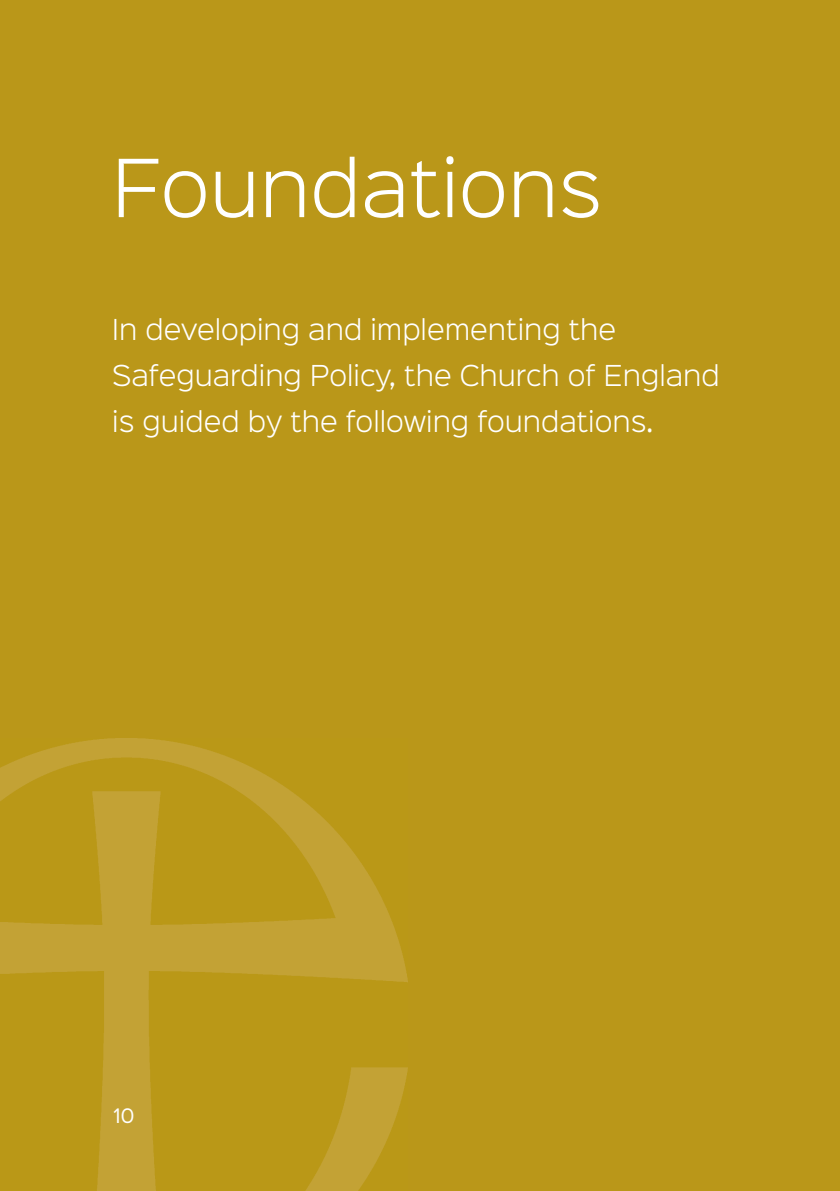
<style>
.page{position:relative;width:840px;height:1191px;background:#fff}
.page>*{position:absolute;margin:0;border:0;box-sizing:border-box;transform-origin:0 0}
.t1{font:300 72px "Sinkin Sans 300";color:#fff}
.t2{font:300 26px/46px "Sinkin Sans 300";color:#fff}
.t3{font:18px "Sinkin Sans 400";color:#fff}
</style>
<div class="page">
<div style="left:0;top:0;width:839px;height:1191px;background:#ba9719"></div>
<img style="left:0;top:738px;width:407px;height:453px">
<h1 class="t1" style="left:112px;top:159px;width:491px">Foundations</h1>
<p class="t2" style="left:112px;top:308px;width:608px">In developing and implementing the<br>Safeguarding Policy, the Church of England is guided by the following foundations.</p>
<p class="t3" style="left:113px;top:1108px;width:22px">10</p>
</div>
